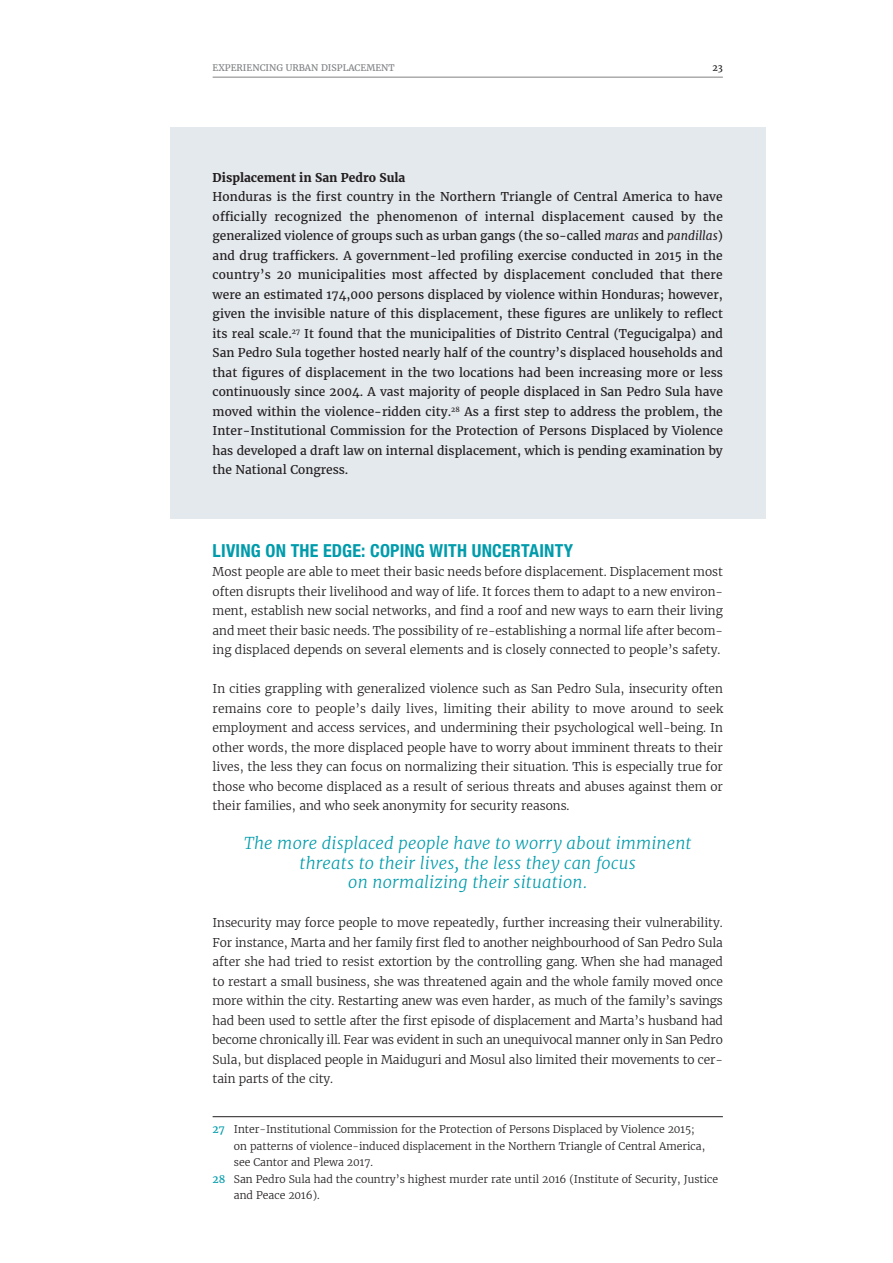
<style>
.page{position:relative;width:893px;height:1263px;background:#fff}
.page>*{position:absolute;margin:0;border:0;box-sizing:border-box;transform-origin:0 0}
.t1{font:700 condensed 18px "Helvetica Neue LT Std";letter-spacing:.01em;color:#009cac}
.t2{font:italic 300 16.5px/19.5px "Merriweather";letter-spacing:.01em;color:#009cac;text-align:center}
.t3{font:300 12px/19.5px "Merriweather";color:#231f20;text-align:justify}
.t4{font:12px/19.5px "Merriweather";color:#231f20;text-align:justify}
.t5{font:700 12px "Merriweather";color:#231f20}
.t6{font:300 10.5px "Merriweather";color:#231f20}
.t7{font:9px "Merriweather";color:#808285}
.t8{font:9px "Merriweather";color:#231f20}
.s1{font-style:italic}
.s2{font-weight:400;color:#009cac}
</style>
<div class="page">
<hr style="left:213px;top:77px;width:510px;height:1px;background:#808285">
<div style="left:170px;top:128px;width:595px;height:391px;background:#e4e9ed"></div>
<hr style="left:213px;top:1116px;width:510px;height:1px;background:#231f20">
<p class="t7" style="left:213px;top:61px;width:13px">Experiencin</p>
<p class="t7" style="left:276px;top:61px;width:52px">g urban displacement</p>
<p class="t8" style="left:712px;top:61px;width:12px">23</p>
<p class="t5" style="left:213px;top:169px;width:194px">Displacement in San Pedro Sula</p>
<p class="t4" style="left:213px;top:187px;width:512px">Honduras is the first country in the Northern Triangle of Central America to have officially recognized the phenomenon of internal displacement caused by the generalized violence of groups such as urban gangs (the so-called <span class="s1">maras</span> and <span class="s1">pandillas</span>) and drug traffickers. A government-led profiling exercise conducted in 2015 in the country’s 20 municipalities most affected by displacement concluded that there were an estimated 174,000 persons displaced by violence within Honduras; however, given the invisible nature of this displacement, these figures are unlikely to reflect its real scale.<sup>27</sup> It found that the municipalities of Distrito Central (Tegucigalpa) and San Pedro Sula together hosted nearly half of the country’s displaced households and that figures of displacement in the two locations had been increasing more or less continuously since 2004. A vast majority of people displaced in San Pedro Sula have moved within the violence-ridden city.<sup>28</sup> As a first step to address the problem, the Inter-Institutional Commission for the Protection of Persons Displaced by Violence has developed a draft law on internal displacement, which is pending examination by the National Congress.</p>
<h1 class="t1" style="left:213px;top:539px;width:391px">LIVING ON THE EDGE: COPING WITH UNCERTAINTY <sup>27</sup> <sup>28</sup></h1>
<p class="t3" style="left:213px;top:562px;width:512px">Most people are able to meet their basic needs before displacement. Displacement most often disrupts their livelihood and way of life. It forces them to adapt to a new environ&shy;ment, establish new social networks, and find a roof and new ways to earn their living and meet their basic needs. The possibility of re-establishing a normal life after becom&shy;ing displaced depends on several elements and is closely connected to people’s safety.</p>
<p class="t3" style="left:213px;top:679px;width:512px">In cities grappling with generalized violence such as San Pedro Sula, insecurity often remains core to people’s daily lives, limiting their ability to move around to seek employment and access services, and undermining their psychological well-being. In other words, the more displaced people have to worry about imminent threats to their lives, the less they can focus on normalizing their situation. This is especially true for those who become displaced as a result of serious threats and abuses against them or their families, and who seek anonymity for security reasons.</p>
<h2 class="t2" style="left:244px;top:833px;width:449px">The more displaced people have to worry about imminent threats to their lives, the less they can focus<br>on normalizing their situation.</h2>
<p class="t3" style="left:213px;top:913px;width:512px">Insecurity may force people to move repeatedly, further increasing their vulnerability.<br>For instance, Marta and her family first fled to another neighbourhood of San Pedro Sula after she had tried to resist extortion by the controlling gang. When she had managed to restart a small business, she was threatened again and the whole family moved once more within the city. Restarting anew was even harder, as much of the family’s savings had been used to settle after the first episode of displacement and Marta’s husband had become chronically ill. Fear was evident in such an unequivocal manner only in San Pedro Sula, but displaced people in Maiduguri and Mosul also limited their movements to cer&shy;tain parts of the city.</p>
<p class="t6" style="left:213px;top:1122px;width:484px"><span class="s2">27</span> Inter-Institutional Commission for the Protection of Persons Displaced by Violence 2015;</p>
<p class="t6" style="left:234px;top:1139px;width:473px">on patterns of violence-induced displacement in the Northern Triangle of Central America,</p>
<p class="t6" style="left:234px;top:1155px;width:141px">see Cantor and Plewa 2017.</p>
<p class="t6" style="left:213px;top:1172px;width:507px"><span class="s2">28</span> San Pedro Sula had the country’s highest murder rate until 2016 (Institute of Security, Justice</p>
<p class="t6" style="left:234px;top:1188px;width:87px">and Peace 2016).</p>
</div>
